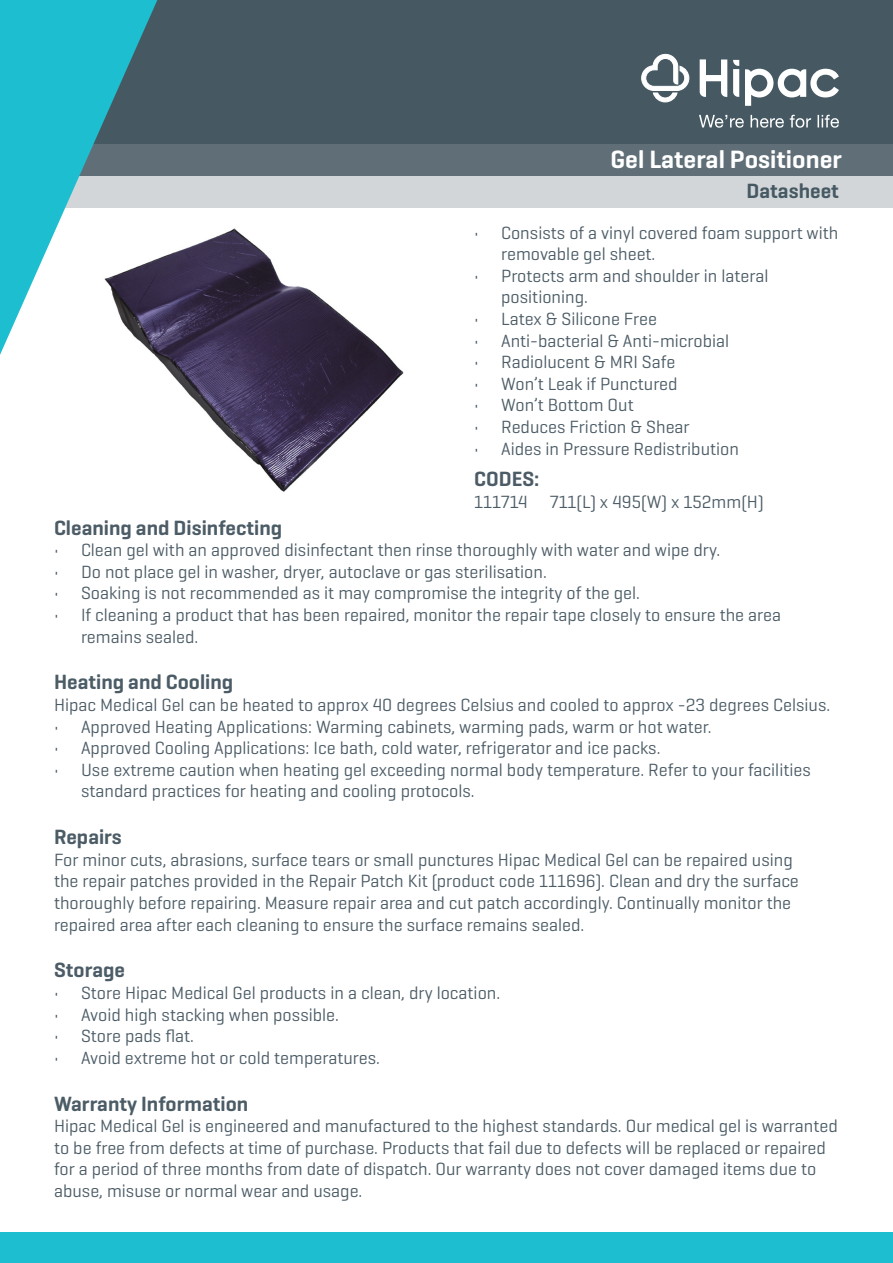
<style>
.page{position:relative;width:893px;height:1263px;background:#fff}
.page>*{position:absolute;margin:0;border:0;box-sizing:border-box;transform-origin:0 0}
.t1{font:600 25.5px "Geogrotesque";color:#fff}
.t2{font:600 21px "Geogrotesque";color:#4c5c66}
.t3{font:600 21px "Geogrotesque";color:#465962}
.t4{font:18px/21.6px "Geogrotesque";color:#4c5c66}
</style>
<div class="page">
<div style="left:0;top:0;width:893px;height:160px;background:#465962"></div>
<div style="left:0;top:145px;width:893px;height:31px;background:#606e77"></div>
<div style="left:0;top:176px;width:893px;height:32px;background:#d2d6d9"></div>
<svg style="left:0;top:0;width:163px;height:355px;fill:#1dbecf"></svg>
<svg style="left:641px;top:54px;width:49px;height:49px"></svg>
<svg style="left:699px;top:115px;width:140px;height:13px"></svg>
<svg style="left:745px;top:69px;width:94px;height:37px"></svg>
<svg style="left:733px;top:60px;width:6px;height:37px"></svg>
<svg style="left:700px;top:59px;width:27px;height:38px"></svg>
<div style="left:0;top:1233px;width:893px;height:30px;background:#1dbecf"></div>
<img style="left:88px;top:217px;width:316px;height:275px">
<p class="t1" style="left:610px;top:143px;width:233px">Gel Lateral Positioner</p>
<p class="t3" style="left:747px;top:177px;width:94px">Datasheet</p>
<p class="t4" style="left:501px;top:221px;width:339px;text-indent:-27px">• Consists of a vinyl covered foam support with removable gel sheet.</p>
<p class="t4" style="left:501px;top:264px;width:269px;text-indent:-27px">• Protects arm and shoulder in lateral positioning.</p>
<p class="t4" style="left:474px;top:308px;width:184px">• Latex &amp; Silicone Free</p>
<p class="t4" style="left:474px;top:329px;width:257px">• Anti-bacterial &amp; Anti-microbial</p>
<p class="t4" style="left:474px;top:351px;width:203px">• Radiolucent &amp; MRI Safe</p>
<p class="t4" style="left:474px;top:372px;width:205px">• Won’t Leak if Punctured</p>
<p class="t4" style="left:474px;top:394px;width:161px">• Won’t Bottom Out</p>
<p class="t4" style="left:474px;top:416px;width:217px">• Reduces Friction &amp; Shear</p>
<p class="t4" style="left:474px;top:437px;width:266px">• Aides in Pressure Redistribution</p>
<p class="t2" style="left:474px;top:466px;width:67px">CODES:</p>
<p class="t4" style="left:474px;top:490px;width:291px">111714 711(L) x 495(W) x 152mm(H)</p>
<p class="t2" style="left:54px;top:514px;width:230px">Cleaning and Disinfecting</p>
<p class="t4" style="left:54px;top:539px;width:668px">• Clean gel with an approved disinfectant then rinse thoroughly with water and wipe dry.</p>
<p class="t4" style="left:54px;top:560px;width:494px">• Do not place gel in washer, dryer, autoclave or gas sterilisation.</p>
<p class="t4" style="left:54px;top:582px;width:587px">• Soaking is not recommended as it may compromise the integrity of the gel.</p>
<p class="t4" style="left:81px;top:603px;width:702px;text-indent:-27px">• If cleaning a product that has been repaired, monitor the repair tape closely to ensure the area remains sealed.</p>
<p class="t2" style="left:54px;top:669px;width:181px">Heating and Cooling</p>
<p class="t4" style="left:54px;top:693px;width:778px">Hipac Medical Gel can be heated to approx 40 degrees Celsius and cooled to approx -23 degrees Celsius.</p>
<p class="t4" style="left:54px;top:715px;width:659px">• Approved Heating Applications: Warming cabinets, warming pads, warm or hot water.</p>
<p class="t4" style="left:54px;top:737px;width:608px">• Approved Cooling Applications: Ice bath, cold water, refrigerator and ice packs.</p>
<p class="t4" style="left:81px;top:758px;width:731px;text-indent:-27px">• Use extreme caution when heating gel exceeding normal body temperature. Refer to your facilities standard practices for heating and cooling protocols.</p>
<p class="t2" style="left:54px;top:824px;width:69px">Repairs</p>
<p class="t4" style="left:54px;top:848px;width:746px">For minor cuts, abrasions, surface tears or small punctures Hipac Medical Gel can be repaired using the repair patches provided in the Repair Patch Kit (product code 111696). Clean and dry the surface thoroughly before repairing. Measure repair area and cut patch accordingly. Continually monitor the repaired area after each cleaning to ensure the surface remains sealed.</p>
<p class="t2" style="left:54px;top:957px;width:73px">Storage</p>
<p class="t4" style="left:54px;top:981px;width:448px">• Store Hipac Medical Gel products in a clean, dry location.</p>
<p class="t4" style="left:54px;top:1003px;width:286px">• Avoid high stacking when possible.</p>
<p class="t4" style="left:54px;top:1025px;width:142px">• Store pads flat.</p>
<p class="t4" style="left:54px;top:1046px;width:327px">• Avoid extreme hot or cold temperatures.</p>
<p class="t2" style="left:54px;top:1090px;width:196px">Warranty Information</p>
<p class="t4" style="left:54px;top:1115px;width:785px">Hipac Medical Gel is engineered and manufactured to the highest standards. Our medical gel is warranted to be free from defects at time of purchase. Products that fail due to defects will be replaced or repaired for a period of three months from date of dispatch. Our warranty does not cover damaged items due to abuse, misuse or normal wear and usage.</p>
</div>
